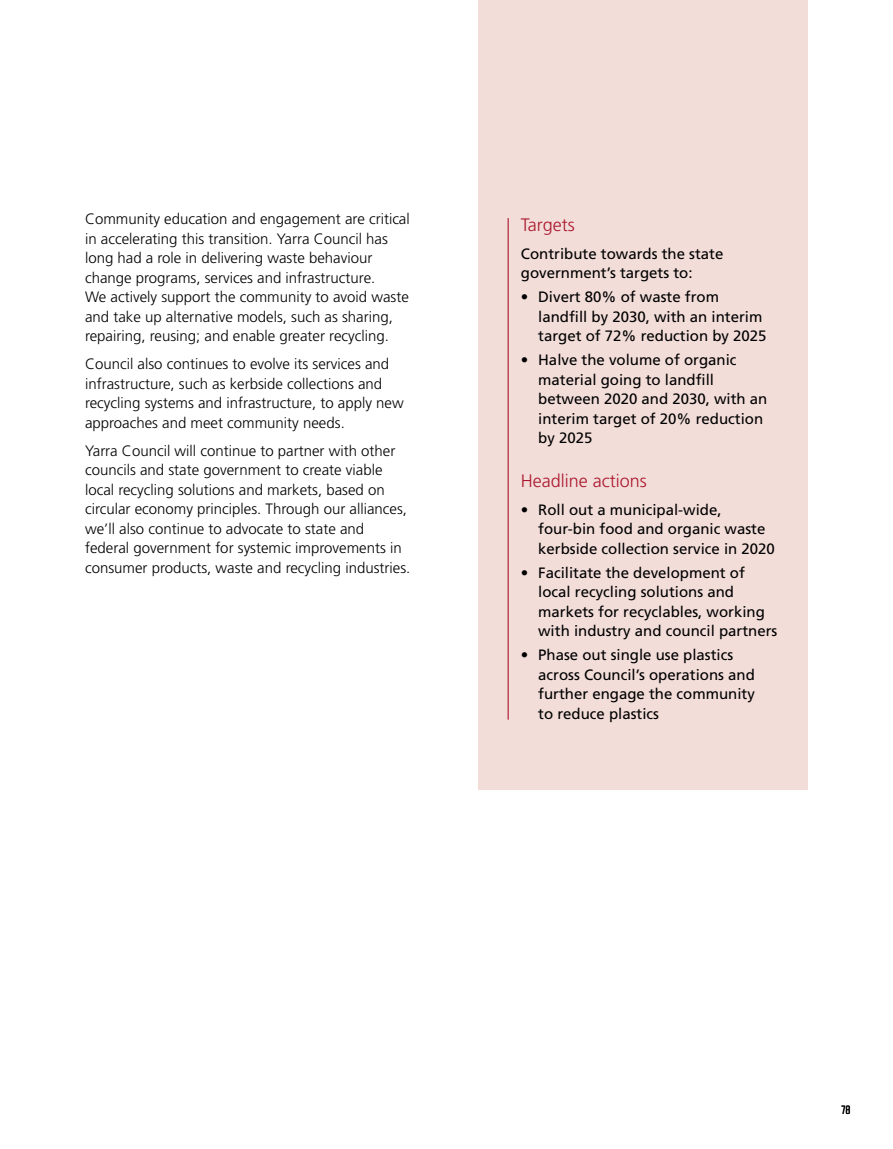
<style>
.page{position:relative;width:893px;height:1149px;background:#fff}
.page>*{position:absolute;margin:0;border:0;box-sizing:border-box;transform-origin:0 0}
.t1{font:300 18px "Frutiger LT Std";color:#ab182d}
.t2{font:300 15px/19.5px "Frutiger LT Std";color:#000}
.t3{font:15px/19.5px "Frutiger LT Std";color:#000}
.t4{font:10.5px "Clarke";color:#000}
</style>
<div class="page">
<div style="left:478px;top:0;width:330px;height:789px;background:#f2ddd9"></div>
<hr style="left:508px;top:218px;width:1px;height:501px;background:#ab182d">
<p class="t2" style="left:85px;top:209px;width:326px">Community education and engagement are critical in accelerating this transition. Yarra Council has long had a role in delivering waste behaviour change programs, services and infrastructure.<br>We actively support the community to avoid waste and take up alternative models, such as sharing, repairing, reusing; and enable greater recycling.</p>
<p class="t2" style="left:85px;top:354px;width:320px">Council also continues to evolve its services and infrastructure, such as kerbside collections and recycling systems and infrastructure, to apply new approaches and meet community needs.</p>
<p class="t2" style="left:85px;top:441px;width:327px">Yarra Council will continue to partner with other councils and state government to create viable local recycling solutions and markets, based on circular economy principles. Through our alliances, we’ll also continue to advocate to state and federal government for systemic improvements in consumer products, waste and recycling industries.</p>
<p class="t1" style="left:521px;top:214px;width:55px">Targets</p>
<p class="t3" style="left:521px;top:244px;width:204px">Contribute towards the state government’s targets to:</p>
<p class="t3" style="left:538px;top:287px;width:230px;text-indent:-17px">• Divert 80% of waste from landfill by 2030, with an interim target of 72% reduction by 2025</p>
<p class="t3" style="left:538px;top:350px;width:231px;text-indent:-17px">• Halve the volume of organic material going to landfill between 2020 and 2030, with an interim target of 20% reduction by 2025</p>
<p class="t1" style="left:521px;top:470px;width:128px">Headline actions</p>
<p class="t3" style="left:538px;top:500px;width:238px;text-indent:-17px">• Roll out a municipal-wide, four-bin food and organic waste kerbside collection service in 2020</p>
<p class="t3" style="left:538px;top:562px;width:241px;text-indent:-17px">• Facilitate the development of local recycling solutions and markets for recyclables, working with industry and council partners</p>
<p class="t3" style="left:538px;top:645px;width:218px;text-indent:-17px">• Phase out single use plastics across Council’s operations and further engage the community to reduce plastics</p>
<p class="t4" style="left:841px;top:1103px;width:11px">78</p>
</div>
